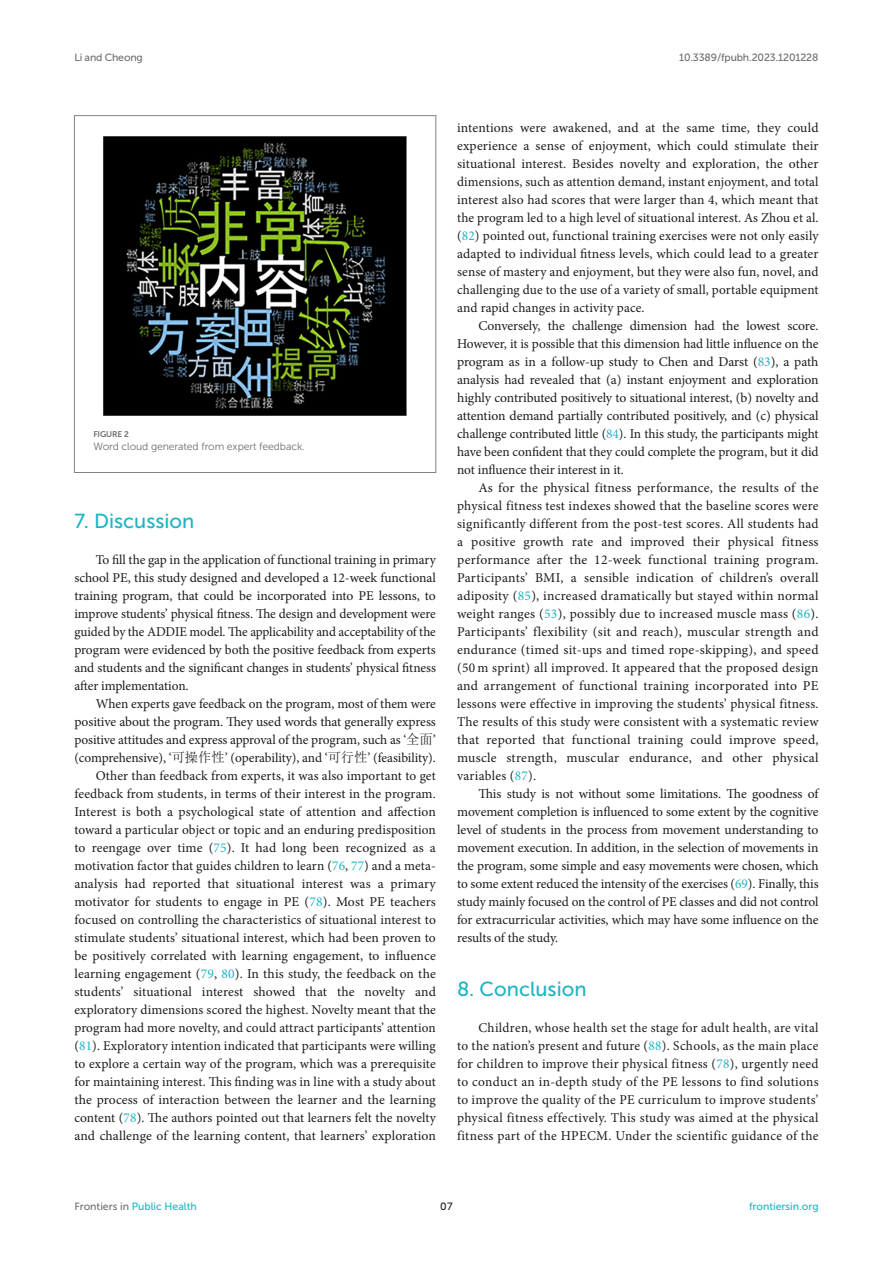
<style>
.page{position:relative;width:893px;height:1263px;background:#fff}
.page>*{position:absolute;margin:0;border:0;box-sizing:border-box;transform-origin:0 0}
.HEAD_1{font:20.25px "Museo Sans 500";color:#1db5c3}
.TEXT{font:13.5px/18px "Minion Pro";color:#1b1c1b;text-align:justify}
.TEXT_FLUSH{font:13.5px/18px "Minion Pro";color:#1b1c1b;text-align:justify}
.t1{font:10.5px "Museo Sans 500";color:#1db5c3}
.t2{font:10.5px "Museo Sans 500";letter-spacing:-.015em;color:#706f70}
.FIG_LEG{font:10.5px "Museo Sans 300";letter-spacing:-.01em;color:#706f70}
.t3{font:10.5px "Museo Sans 500";color:#1b1c1b}
.FIG_HD{font:8.25px "Museo Sans 700";letter-spacing:-.01em;color:#706f70}
.s1{font-family:"Sim Sun"}
.s2{color:#1db5c3}
.s3{color:#706f70}
</style>
<div class="page">
<img style="left:103px;top:136px;width:304px;height:280px">
<div style="left:74px;top:115px;width:362px;height:358px;border:1px solid #808285"></div>
<p class="t2" style="left:74px;top:51px;width:70px">Li and Cheong</p>
<p class="t2" style="left:679px;top:51px;width:141px">10.3389/fpubh.2023.1201228</p>
<p class="FIG_HD" style="left:93px;top:429px;width:37px">FIGURE 2</p>
<p class="FIG_LEG" style="left:93px;top:441px;width:213px">Word cloud generated from expert feedback.</p>
<p class="HEAD_1" style="left:74px;top:510px;width:122px">7. Discussion</p>
<p class="TEXT_FLUSH" style="left:74px;top:551px;width:363px;text-indent:21px">To fill the gap in the application of functional training in primary school PE, this study designed and developed a 12-week functional training program, that could be incorporated into PE lessons, to improve students’ physical fitness. The design and development were guided by the ADDIE model. The applicability and acceptability of the program were evidenced by both the positive feedback from experts and students and the significant changes in students’ physical fitness after implementation.</p>
<p class="TEXT" style="left:74px;top:695px;width:363px;text-indent:21px">When experts gave feedback on the program, most of them were positive about the program. They used words that generally express positive attitudes and express approval of the program, such as ‘<span class="s1">全面</span>’ (comprehensive), ‘<span class="s1">可操作性</span>’ (operability), and ‘<span class="s1">可行性</span>’ (feasibility).</p>
<p class="TEXT" style="left:74px;top:767px;width:363px;text-indent:21px">Other than feedback from experts, it was also important to get feedback from students, in terms of their interest in the program.<br>Interest is both a psychological state of attention and affection toward a particular object or topic and an enduring predisposition to reengage over time (<span class="s2">75</span>). It had long been recognized as a motivation factor that guides children to learn (<span class="s2">76</span>, <span class="s2">77</span>) and a meta&shy;analysis had reported that situational interest was a primary motivator for students to engage in PE (<span class="s2">78</span>). Most PE teachers focused on controlling the characteristics of situational interest to stimulate students’ situational interest, which had been proven to be positively correlated with learning engagement, to influence learning engagement (<span class="s2">79</span>, <span class="s2">80</span>). In this study, the feedback on the students’ situational interest showed that the novelty and exploratory dimensions scored the highest. Novelty meant that the program had more novelty, and could attract participants’ attention (<span class="s2">81</span>). Exploratory intention indicated that participants were willing to explore a certain way of the program, which was a prerequisite for maintaining interest. This finding was in line with a study about the process of interaction between the learner and the learning content (<span class="s2">78</span>). The authors pointed out that learners felt the novelty and challenge of the learning content, that learners’ exploration</p>
<p class="TEXT" style="left:457px;top:119px;width:363px">intentions were awakened, and at the same time, they could experience a sense of enjoyment, which could stimulate their situational interest. Besides novelty and exploration, the other dimensions, such as attention demand, instant enjoyment, and total interest also had scores that were larger than 4, which meant that the program led to a high level of situational interest. As Zhou et al. (<span class="s2">82</span>) pointed out, functional training exercises were not only easily adapted to individual fitness levels, which could lead to a greater sense of mastery and enjoyment, but they were also fun, novel, and challenging due to the use of a variety of small, portable equipment and rapid changes in activity pace.</p>
<p class="TEXT" style="left:457px;top:317px;width:363px;text-indent:21px">Conversely, the challenge dimension had the lowest score.<br>However, it is possible that this dimension had little influence on the program as in a follow-up study to Chen and Darst (<span class="s2">83</span>), a path analysis had revealed that (a) instant enjoyment and exploration highly contributed positively to situational interest, (b) novelty and attention demand partially contributed positively, and (c) physical challenge contributed little (<span class="s2">84</span>). In this study, the participants might have been confident that they could complete the program, but it did not influence their interest in it.</p>
<p class="TEXT" style="left:457px;top:479px;width:363px;text-indent:21px">As for the physical fitness performance, the results of the physical fitness test indexes showed that the baseline scores were significantly different from the post-test scores. All students had a positive growth rate and improved their physical fitness performance after the 12-week functional training program.<br>Participants’ BMI, a sensible indication of children’s overall adiposity (<span class="s2">85</span>), increased dramatically but stayed within normal weight ranges (<span class="s2">53</span>), possibly due to increased muscle mass (<span class="s2">86</span>).<br>Participants’ flexibility (sit and reach), muscular strength and endurance (timed sit-ups and timed rope-skipping), and speed (50 m sprint) all improved. It appeared that the proposed design and arrangement of functional training incorporated into PE lessons were effective in improving the students’ physical fitness.<br>The results of this study were consistent with a systematic review that reported that functional training could improve speed, muscle strength, muscular endurance, and other physical variables (<span class="s2">87</span>).</p>
<p class="TEXT" style="left:457px;top:785px;width:363px;text-indent:21px">This study is not without some limitations. The goodness of movement completion is influenced to some extent by the cognitive level of students in the process from movement understanding to movement execution. In addition, in the selection of movements in the program, some simple and easy movements were chosen, which to some extent reduced the intensity of the exercises (<span class="s2">69</span>). Finally, this study mainly focused on the control of PE classes and did not control for extracurricular activities, which may have some influence on the results of the study.</p>
<p class="HEAD_1" style="left:457px;top:978px;width:131px">8. Conclusion</p>
<p class="TEXT_FLUSH" style="left:457px;top:1019px;width:363px;text-indent:21px">Children, whose health set the stage for adult health, are vital to the nation’s present and future (<span class="s2">88</span>). Schools, as the main place for children to improve their physical fitness (<span class="s2">78</span>), urgently need to conduct an in-depth study of the PE lessons to find solutions to improve the quality of the PE curriculum to improve students’ physical fitness effectively. This study was aimed at the physical fitness part of the HPECM. Under the scientific guidance of the</p>
<p class="t1" style="left:74px;top:1200px;width:124px"><span class="s3">Frontiers in</span> Public Health</p>
<p class="t3" style="left:440px;top:1200px;width:14px">07</p>
<p class="t1" style="left:749px;top:1200px;width:71px">frontiersin.org</p>
</div>
